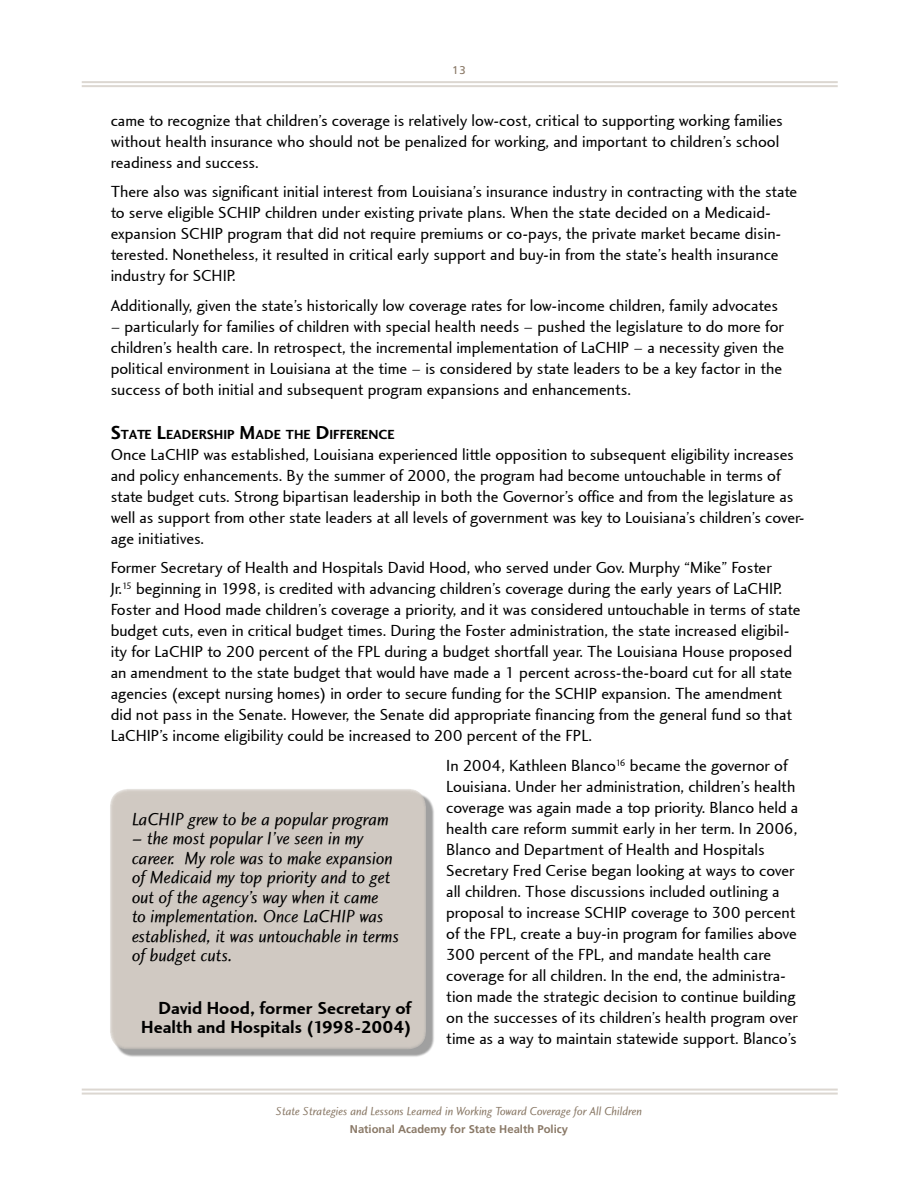
<style>
.page{position:relative;width:918px;height:1188px;background:#fff}
.page>*{position:absolute;margin:0;border:0;box-sizing:border-box;transform-origin:0 0}
.t1{font:18px/19.5px "Charlotte Sans Book Italic LET";color:#000}
.t2{font:18px/19.5px "Charlotte Sans Bold LET";color:#000;text-align:right}
.t3{font:16.5px/21px "Charlotte Sans Book LET";color:#000}
.t4{font:700 13.65px "Charlotte Sans Std";color:#000}
.t5{font:12px "Charlotte Sans Book Italic LET";color:#8a7967}
.t6{font:700 11.25px "Frutiger LT Std";color:#8a7967}
.t7{font:11.25px "Frutiger LT Std";color:#8a7967}
.s1{font-size:19.5px}
</style>
<div class="page">
<hr style="left:82px;top:1089px;width:756px;height:2px;background:#dcd7d1">
<hr style="left:82px;top:1093px;width:756px;height:2px;background:#dcd7d1">
<hr style="left:82px;top:81px;width:756px;height:2px;background:#dcd7d1">
<hr style="left:82px;top:85px;width:756px;height:2px;background:#dcd7d1">
<div style="left:114px;top:793px;width:322px;height:267px;background:#000;opacity:.95"></div>
<div style="left:110px;top:789px;width:316px;height:261px;background:#d0c9c2;border-radius:18px"></div>
<p class="t7" style="left:452px;top:63px;width:15px">13</p>
<p class="t3" style="left:111px;top:110px;width:674px">came to recognize that children’s coverage is relatively low-cost, critical to supporting working families without health insurance who should not be penalized for working, and important to children’s school readiness and success.</p>
<p class="t3" style="left:111px;top:182px;width:688px">There also was significant initial interest from Louisiana’s insurance industry in contracting with the state to serve eligible SCHIP children under existing private plans. When the state decided on a Medicaid&shy;expansion SCHIP program that did not require premiums or co-pays, the private market became disin&shy;terested. Nonetheless, it resulted in critical early support and buy-in from the state’s health insurance industry for SCHIP.</p>
<p class="t3" style="left:111px;top:295px;width:669px">Additionally, given the state’s historically low coverage rates for low-income children, family advocates</p>
<p class="t3" style="left:111px;top:316px;width:675px">– particularly for families of children with special health needs – pushed the legislature to do more for children’s health care. In retrospect, the incremental implementation of LaCHIP – a necessity given the political environment in Louisiana at the time – is considered by state leaders to be a key factor in the success of both initial and subsequent program expansions and enhancements.</p>
<p class="t4" style="left:111px;top:426px;width:286px"><span class="s1">S</span>TATE <span class="s1">L</span>EADERSHIP <span class="s1">M</span>ADE THE <span class="s1">D</span>IFFERENCE</p>
<p class="t3" style="left:111px;top:444px;width:695px">Once LaCHIP was established, Louisiana experienced little opposition to subsequent eligibility increases and policy enhancements. By the summer of 2000, the program had become untouchable in terms of state budget cuts. Strong bipartisan leadership in both the Governor’s office and from the legislature as well as support from other state leaders at all levels of government was key to Louisiana’s children’s cover&shy;age initiatives.</p>
<p class="t3" style="left:111px;top:558px;width:691px">Former Secretary of Health and Hospitals David Hood, who served under Gov. Murphy “Mike” Foster<br>Jr.<sup>15</sup> beginning in 1998, is credited with advancing children’s coverage during the early years of LaCHIP.<br>Foster and Hood made children’s coverage a priority, and it was considered untouchable in terms of state budget cuts, even in critical budget times. During the Foster administration, the state increased eligibil&shy;ity for LaCHIP to 200 percent of the FPL during a budget shortfall year. The Louisiana House proposed an amendment to the state budget that would have made a 1 percent across-the-board cut for all state agencies (except nursing homes) in order to secure funding for the SCHIP expansion. The amendment did not pass in the Senate. However, the Senate did appropriate financing from the general fund so that LaCHIP’s income eligibility could be increased to 200 percent of the FPL.</p>
<p class="t3" style="left:446px;top:755px;width:354px">In 2004, Kathleen Blanco<sup>16</sup> became the governor of Louisiana. Under her administration, children’s health coverage was again made a top priority. Blanco held a health care reform summit early in her term. In 2006, Blanco and Department of Health and Hospitals Secretary Fred Cerise began looking at ways to cover all children. Those discussions included outlining a proposal to increase SCHIP coverage to 300 percent of the FPL, create a buy-in program for families above 300 percent of the FPL, and mandate health care coverage for all children. In the end, the administra&shy;tion made the strategic decision to continue building on the successes of its children’s health program over time as a way to maintain statewide support. Blanco’s</p>
<p class="t1" style="left:132px;top:810px;width:258px">LaCHIP grew to be a popular program</p>
<p class="t1" style="left:132px;top:829px;width:269px">– the most popular I’ve seen in my career. My role was to make expansion of Medicaid my top priority and to get out of the agency’s way when it came<br>to implementation. Once LaCHIP was established, it was untouchable in terms of budget cuts.</p>
<p class="t2" style="left:141px;top:998px;width:272px">David Hood, former Secretary of<br>Health and Hospitals (1998-2004)</p>
<p class="t5" style="left:276px;top:1105px;width:368px">State Strategies and Lessons Learned in Working Toward Coverage for All Children</p>
<p class="t6" style="left:350px;top:1123px;width:220px">National Academy for State Health Policy</p>
</div>
